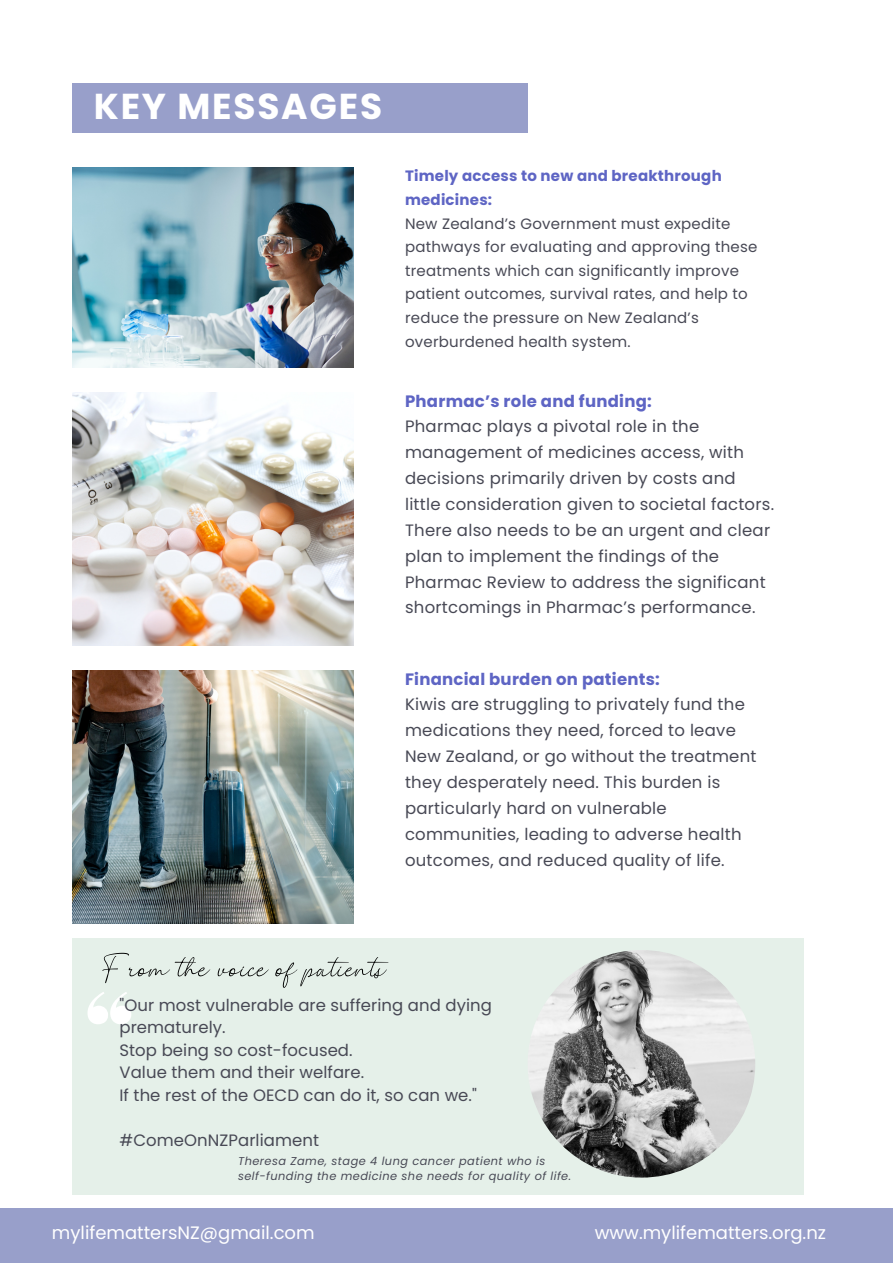
<style>
.page{position:relative;width:893px;height:1264px;background:#fff}
.page>*{position:absolute;margin:0;border:0;box-sizing:border-box;transform-origin:0 0}
.t1{font:62.7px "The Bigmaker";color:#000}
.t2{font:700 36px "Poppins";letter-spacing:.05em;color:#fff}
.t3{font:18px "Poppins";color:#fff}
.t4{font:16.5px/25.8px "Poppins";letter-spacing:.015em;color:#484955}
.t5{font:700 16.5px "Poppins";letter-spacing:.015em;color:#5e65c4}
.t6{font:15px/23.5px "Poppins";letter-spacing:.015em;color:#484955}
.t7{font:700 15px/23.5px "Poppins";letter-spacing:.015em;color:#5e65c4}
.t8{font:italic 11.4px "Poppins";letter-spacing:.04em;color:#484955}
</style>
<div class="page">
<img style="left:72px;top:393px;width:281px;height:253px">
<img style="left:72px;top:167px;width:281px;height:200px">
<div style="left:72px;top:83px;width:455px;height:50px;background:#989fca"></div>
<img style="left:72px;top:671px;width:281px;height:253px">
<div style="left:0;top:1208px;width:892px;height:54px;background:#989fca"></div>
<div style="left:72px;top:938px;width:731px;height:256px;background:#e5f0e9"></div>
<svg style="left:87px;top:992px;width:44px;height:32px"></svg>
<img style="left:527px;top:950px;width:228px;height:227px;border-radius:50%">
<p class="t2" style="left:94px;top:81px;width:290px">KEY MESSAGES</p>
<p class="t7" style="left:405px;top:164px;width:318px">Timely access to new and breakthrough medicines:</p>
<p class="t6" style="left:405px;top:211px;width:354px">New Zealand’s Government must expedite pathways for evaluating and approving these treatments which can significantly improve patient outcomes, survival rates, and help to reduce the pressure on New Zealand’s overburdened health system.</p>
<p class="t5" style="left:405px;top:389px;width:248px">Pharmac’s role and funding:</p>
<p class="t4" style="left:405px;top:414px;width:370px">Pharmac plays a pivotal role in the management of medicines access, with decisions primarily driven by costs and little consideration given to societal factors.<br>There also needs to be an urgent and clear plan to implement the findings of the Pharmac Review to address the significant shortcomings in Pharmac’s performance.</p>
<p class="t5" style="left:405px;top:667px;width:256px">Financial burden on patients:</p>
<p class="t4" style="left:405px;top:691px;width:353px">Kiwis are struggling to privately fund the medications they need, forced to leave New Zealand, or go without the treatment they desperately need. This burden is particularly hard on vulnerable communities, leading to adverse health outcomes, and reduced quality of life.</p>
<p class="t1" style="left:102px;top:939px;width:285px">Fromthe voice of patients</p>
<p class="t4" style="left:119px;top:993px;width:374px;line-height:22.5px">"Our most vulnerable are suffering and dying prematurely.</p>
<p class="t4" style="left:119px;top:1037px;width:235px">Stop being so cost-focused.</p>
<p class="t4" style="left:119px;top:1059px;width:246px">Value them and their welfare.</p>
<p class="t4" style="left:119px;top:1082px;width:359px">If the rest of the OECD can do it, so can we."</p>
<p class="t4" style="left:119px;top:1126px;width:201px">#ComeOnNZParliament</p>
<p class="t8" style="left:238px;top:1153px;width:309px">Theresa Zame, stage 4 lung cancer patient who is</p>
<p class="t8" style="left:238px;top:1168px;width:334px">self-funding the medicine she needs for quality of life.</p>
<p class="t3" style="left:52px;top:1220px;width:264px">mylifemattersNZ@gmail.com</p>
<p class="t3" style="left:594px;top:1220px;width:233px">www.mylifematters.org.nz</p>
</div>
